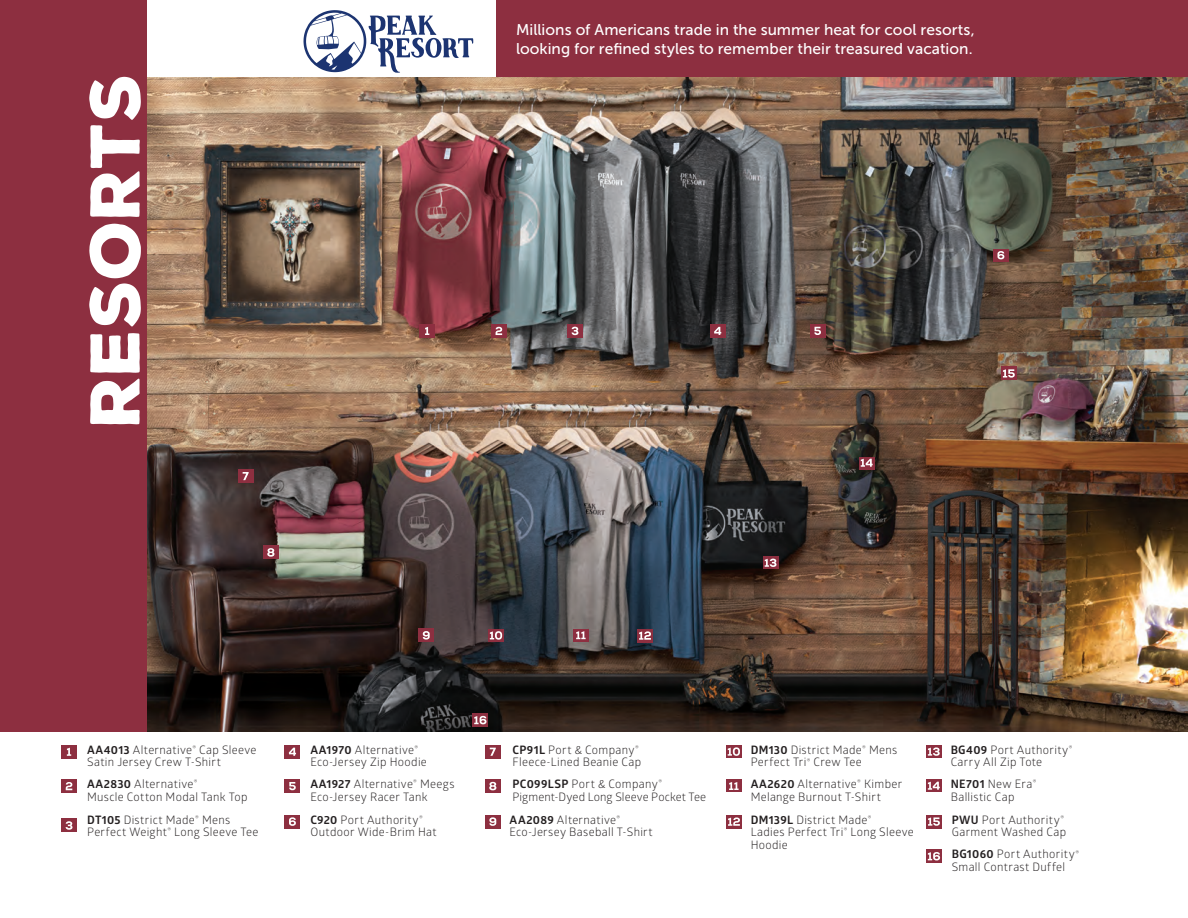
<style>
.page{position:relative;width:1188px;height:918px;background:#fff}
.page>*{position:absolute;margin:0;border:0;box-sizing:border-box;transform-origin:0 0}
.t1{font:900 67.95px "Nexa Rust Sans";color:#fff}
.t2{font:15.6px/18.6px "Museo Sans 500";letter-spacing:.005em;color:#fff}
.t3{font:11.7px/12.6px "Glober";letter-spacing:.03em;color:#231f20}
.t4{font:11.7px/12.6px "Glober";letter-spacing:.01em;color:#231f20}
.s1{font-weight:700}
</style>
<div class="page">
<div style="left:497px;top:0;width:691px;height:78px;background:#8d2f40"></div>
<img style="left:147px;top:78px;width:1041px;height:654px">
<div style="left:0;top:0;width:147px;height:732px;background:#8d2f40"></div>
<div style="left:61px;top:745px;width:16px;height:13px;background:#8d2f40"></div>
<svg style="left:67px;top:748px;width:4px;height:8px"></svg>
<svg style="left:61px;top:780px;width:16px;height:13px"></svg>
<svg style="left:66px;top:782px;width:6px;height:8px"></svg>
<div style="left:61px;top:819px;width:16px;height:13px;background:#8d2f40"></div>
<svg style="left:66px;top:821px;width:7px;height:9px"></svg>
<div style="left:285px;top:745px;width:15px;height:13px;background:#8d2f40"></div>
<svg style="left:289px;top:748px;width:7px;height:8px"></svg>
<div style="left:285px;top:780px;width:15px;height:13px;background:#8d2f40"></div>
<svg style="left:289px;top:782px;width:7px;height:8px"></svg>
<div style="left:285px;top:815px;width:15px;height:13px;background:#8d2f40"></div>
<svg style="left:289px;top:817px;width:7px;height:9px"></svg>
<div style="left:485px;top:745px;width:16px;height:13px;background:#8d2f40"></div>
<svg style="left:490px;top:748px;width:6px;height:8px"></svg>
<div style="left:485px;top:780px;width:16px;height:13px;background:#8d2f40"></div>
<svg style="left:489px;top:782px;width:7px;height:8px"></svg>
<div style="left:485px;top:815px;width:16px;height:13px;background:#8d2f40"></div>
<svg style="left:489px;top:817px;width:7px;height:9px"></svg>
<div style="left:726px;top:745px;width:16px;height:13px;background:#8d2f40"></div>
<svg style="left:728px;top:747px;width:12px;height:9px"></svg>
<div style="left:726px;top:780px;width:16px;height:12px;background:#8d2f40"></div>
<svg style="left:729px;top:782px;width:10px;height:8px"></svg>
<div style="left:726px;top:815px;width:16px;height:13px;background:#8d2f40"></div>
<svg style="left:728px;top:817px;width:12px;height:9px"></svg>
<div style="left:926px;top:745px;width:16px;height:13px;background:#8d2f40"></div>
<svg style="left:928px;top:747px;width:12px;height:9px"></svg>
<div style="left:926px;top:780px;width:16px;height:12px;background:#8d2f40"></div>
<svg style="left:928px;top:782px;width:12px;height:8px"></svg>
<div style="left:926px;top:815px;width:16px;height:13px;background:#8d2f40"></div>
<svg style="left:928px;top:817px;width:12px;height:9px"></svg>
<svg style="left:926px;top:850px;width:16px;height:13px"></svg>
<svg style="left:928px;top:852px;width:12px;height:8px"></svg>
<svg style="left:303px;top:10px;width:171px;height:63px"></svg>
<div style="left:419px;top:324px;width:16px;height:13px;background:#8d2f40"></div>
<svg style="left:425px;top:327px;width:4px;height:8px"></svg>
<div style="left:491px;top:324px;width:16px;height:14px;background:#8d2f40"></div>
<svg style="left:496px;top:327px;width:6px;height:8px"></svg>
<div style="left:567px;top:324px;width:16px;height:14px;background:#8d2f40"></div>
<svg style="left:572px;top:327px;width:7px;height:8px"></svg>
<div style="left:710px;top:324px;width:16px;height:13px;background:#8d2f40"></div>
<svg style="left:714px;top:327px;width:7px;height:8px"></svg>
<div style="left:810px;top:324px;width:16px;height:13px;background:#8d2f40"></div>
<svg style="left:814px;top:327px;width:7px;height:8px"></svg>
<div style="left:993px;top:249px;width:16px;height:13px;background:#8d2f40"></div>
<svg style="left:997px;top:251px;width:7px;height:8px"></svg>
<div style="left:238px;top:470px;width:16px;height:13px;background:#8d2f40"></div>
<svg style="left:243px;top:472px;width:6px;height:8px"></svg>
<div style="left:263px;top:546px;width:16px;height:13px;background:#8d2f40"></div>
<svg style="left:267px;top:548px;width:8px;height:9px"></svg>
<div style="left:418px;top:629px;width:16px;height:13px;background:#8d2f40"></div>
<svg style="left:423px;top:631px;width:7px;height:9px"></svg>
<div style="left:488px;top:629px;width:16px;height:13px;background:#8d2f40"></div>
<svg style="left:490px;top:631px;width:12px;height:9px"></svg>
<div style="left:573px;top:629px;width:16px;height:13px;background:#8d2f40"></div>
<svg style="left:576px;top:631px;width:10px;height:8px"></svg>
<div style="left:637px;top:629px;width:16px;height:13px;background:#8d2f40"></div>
<svg style="left:639px;top:631px;width:12px;height:9px"></svg>
<svg style="left:763px;top:556px;width:15px;height:13px"></svg>
<svg style="left:765px;top:559px;width:12px;height:8px"></svg>
<div style="left:859px;top:457px;width:15px;height:13px;background:#8d2f40"></div>
<svg style="left:861px;top:459px;width:12px;height:8px"></svg>
<div style="left:1001px;top:367px;width:16px;height:13px;background:#8d2f40"></div>
<svg style="left:1003px;top:369px;width:12px;height:9px"></svg>
<svg style="left:472px;top:714px;width:16px;height:13px"></svg>
<svg style="left:474px;top:716px;width:12px;height:8px"></svg>
<h1 class="t1" style="left:69px;top:427px;width:356px;rotate:-90deg">RESORTS</h1>
<h2 class="t2" style="left:516px;top:21px;width:460px">Millions of Americans trade in the summer heat for cool resorts, looking for refined styles to remember their treasured vacation.</h2>
<p class="t3" style="left:87px;top:743px;width:171px"><span class="s1">AA4013</span> Alternative<sup>®</sup> Cap Sleeve<br>Satin Jersey Crew T-Shirt</p>
<p class="t3" style="left:310px;top:743px;width:118px"><span class="s1">AA1970</span> Alternative<sup>®<br></sup>Eco-Jersey Zip Hoodie</p>
<p class="t3" style="left:512px;top:743px;width:130px"><span class="s1">CP91L</span> Port &amp; Company<sup>®<br></sup>Fleece-Lined Beanie Cap</p>
<p class="t3" style="left:751px;top:743px;width:148px"><span class="s1">DM130</span> District Made<sup>®</sup> Mens<br>Perfect Tri<sup>®</sup> Crew Tee</p>
<p class="t3" style="left:951px;top:743px;width:124px"><span class="s1">BG409</span> Port Authority<sup>®<br></sup>Carry All Zip Tote</p>
<p class="t3" style="left:87px;top:777px;width:162px"><span class="s1">AA2830</span> Alternative<sup>®<br></sup>Muscle Cotton Modal Tank Top</p>
<p class="t3" style="left:87px;top:813px;width:173px"><span class="s1">DT105</span> District Made<sup>®</sup> Mens<br>Perfect Weight<sup>®</sup> Long Sleeve Tee</p>
<p class="t3" style="left:310px;top:777px;width:146px"><span class="s1">AA1927</span> Alternative<sup>®</sup> Meegs<br>Eco-Jersey Racer Tank</p>
<p class="t3" style="left:310px;top:813px;width:128px"><span class="s1">C920</span> Port Authority<sup>®<br></sup>Outdoor Wide-Brim Hat</p>
<p class="t4" style="left:512px;top:777px;width:195px"><span class="s1">PC099LSP</span> Port &amp; Company<sup>®<br></sup>Pigment-Dyed Long Sleeve Pocket Tee</p>
<p class="t3" style="left:510px;top:813px;width:145px"><span class="s1">AA2089</span> Alternative<sup>®<br></sup>Eco-Jersey Baseball T-Shirt</p>
<p class="t3" style="left:751px;top:777px;width:153px"><span class="s1">AA2620</span> Alternative<sup>®</sup> Kimber<br>Melange Burnout T-Shirt</p>
<p class="t3" style="left:751px;top:813px;width:165px"><span class="s1">DM139L</span> District Made<sup>®<br></sup>Ladies Perfect Tri<sup>®</sup> Long Sleeve<br>Hoodie</p>
<p class="t3" style="left:951px;top:777px;width:87px"><span class="s1">NE701</span> New Era<sup>®<br></sup>Ballistic Cap</p>
<p class="t3" style="left:952px;top:813px;width:116px"><span class="s1">PWU</span> Port Authority<sup>®<br></sup>Garment Washed Cap</p>
<p class="t3" style="left:952px;top:847px;width:129px"><span class="s1">BG1060</span> Port Authority<sup>®<br></sup>Small Contrast Duffel</p>
</div>
